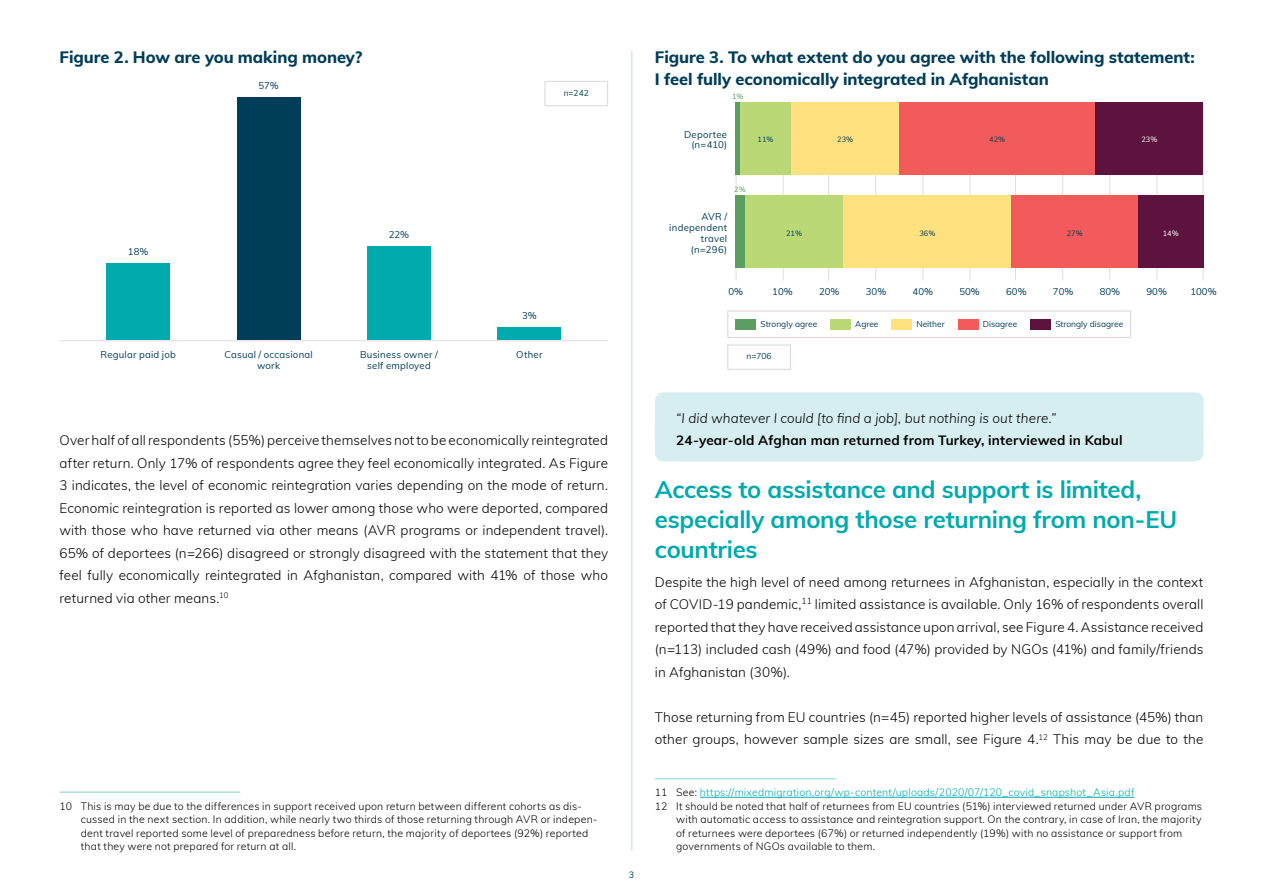
<style>
.page{position:relative;width:1263px;height:893px;background:#fff}
.page>*{position:absolute;margin:0;border:0;box-sizing:border-box;transform-origin:0 0}
.t1{font:700 24px/30px "Muli";letter-spacing:-.015em;color:#00aaad}
.t2{font:800 16.5px/22.5px "Muli";letter-spacing:-.005em;color:#003d58}
.t3{font:300 13.5px/22.5px "Muli";letter-spacing:.005em;color:#000;text-align:justify}
.t4{font:700 13.5px "Muli";letter-spacing:.01em;color:#000}
.t5{font:italic 300 13.5px "Muli";letter-spacing:.01em;color:#000}
.t6{font:300 10.5px/13.5px "Muli";letter-spacing:.02em;color:#000}
.t7{font:300 10.5px "Muli";letter-spacing:.015em;color:#00aaad}
.t8{font:9.6px/10.8px "Muli";letter-spacing:.025em;color:#003d58;text-align:center}
.t9{font:9px "Muli";color:#003d58}
.t10{font:8.4px "Muli";color:#003d58}
.t11{font:7.5px "Muli";color:#003d58}
.t12{font:7.5px "Muli";color:#fff}
.t13{font:7.5px "Muli";color:#5b9e62}
.s1{color:#000}
</style>
<div class="page">
<hr style="left:631px;top:51px;width:1px;height:799px;background:#afdfe4">
<hr style="left:60px;top:791px;width:180px;height:2px;background:#afdfe4">
<div style="left:655px;top:392px;width:548px;height:51px;background:#d6eef0;border-radius:9px"></div>
<div style="left:655px;top:419px;width:548px;height:42px;background:#d6eef0;border-radius:9px"></div>
<hr style="left:655px;top:778px;width:181px;height:1px;background:#afdfe4">
<hr style="left:700px;top:797px;width:434px;height:1px;background:#00aaad">
<hr style="left:60px;top:340px;width:548px;height:1px;background:#e3dadd">
<div style="left:106px;top:264px;width:64px;height:76px;background:#00aaad"></div>
<div style="left:237px;top:98px;width:63px;height:242px;background:#003d58"></div>
<div style="left:367px;top:247px;width:64px;height:93px;background:#00aaad"></div>
<div style="left:497px;top:327px;width:64px;height:13px;background:#00aaad"></div>
<div style="left:544px;top:81px;width:64px;height:25px;background:#fff;border:1px solid #e3dadd"></div>
<hr style="left:1156px;top:102px;width:1px;height:179px;background:#e3dadd">
<hr style="left:1062px;top:102px;width:1px;height:179px;background:#e3dadd">
<hr style="left:970px;top:102px;width:1px;height:179px;background:#e3dadd">
<hr style="left:875px;top:102px;width:1px;height:179px;background:#e3dadd">
<hr style="left:783px;top:102px;width:1px;height:179px;background:#e3dadd">
<hr style="left:1203px;top:102px;width:1px;height:179px;background:#e3dadd">
<hr style="left:1109px;top:102px;width:1px;height:179px;background:#e3dadd">
<hr style="left:1015px;top:102px;width:1px;height:179px;background:#e3dadd">
<hr style="left:922px;top:102px;width:1px;height:179px;background:#e3dadd">
<hr style="left:828px;top:102px;width:1px;height:179px;background:#e3dadd">
<hr style="left:736px;top:102px;width:1px;height:179px;background:#e3dadd">
<div style="left:727px;top:310px;width:404px;height:28px;background:#fff;border:1px solid #e3dadd"></div>
<div style="left:736px;top:319px;width:20px;height:10px;background:#5b9e62"></div>
<div style="left:830px;top:319px;width:21px;height:10px;background:#bbd876"></div>
<div style="left:892px;top:319px;width:20px;height:10px;background:#ffe180"></div>
<div style="left:958px;top:319px;width:20px;height:10px;background:#f15b5b"></div>
<div style="left:1030px;top:319px;width:21px;height:10px;background:#5d133e"></div>
<div style="left:727px;top:344px;width:64px;height:26px;background:#fff;border:1px solid #e3dadd"></div>
<hr style="left:736px;top:102px;width:4px;height:72px;background:#5b9e62">
<div style="left:740px;top:102px;width:51px;height:72px;background:#bbd876"></div>
<div style="left:791px;top:102px;width:108px;height:72px;background:#ffe180"></div>
<div style="left:899px;top:102px;width:196px;height:72px;background:#f15b5b"></div>
<div style="left:1095px;top:102px;width:108px;height:72px;background:#5d133e"></div>
<div style="left:736px;top:196px;width:9px;height:72px;background:#5b9e62"></div>
<div style="left:745px;top:196px;width:98px;height:72px;background:#bbd876"></div>
<div style="left:843px;top:196px;width:169px;height:72px;background:#ffe180"></div>
<div style="left:1012px;top:196px;width:126px;height:72px;background:#f15b5b"></div>
<div style="left:1138px;top:196px;width:65px;height:72px;background:#5d133e"></div>
<p class="t2" style="left:60px;top:45px;width:304px">Figure 2. How are you making money?</p>
<p class="t8" style="left:258px;top:80px;width:22px">57%</p>
<p class="t8" style="left:128px;top:246px;width:22px">18%</p>
<p class="t8" style="left:101px;top:349px;width:77px">Regular paid job</p>
<p class="t8" style="left:224px;top:349px;width:90px">Casual / occasional work</p>
<p class="t8" style="left:389px;top:229px;width:22px">22%</p>
<p class="t8" style="left:360px;top:349px;width:79px">Business owner / self employed</p>
<p class="t10" style="left:564px;top:86px;width:27px">n=242</p>
<p class="t8" style="left:522px;top:310px;width:16px">3%</p>
<p class="t8" style="left:516px;top:349px;width:28px">Other</p>
<p class="t3" style="left:60px;top:429px;width:550px">Over half of all respondents (55%) perceive themselves not to be economically reintegrated after return. Only 17% of respondents agree they feel economically integrated. As Figure 3 indicates, the level of economic reintegration varies depending on the mode of return.<br>Economic reintegration is reported as lower among those who were deported, compared with those who have returned via other means (AVR programs or independent travel).<br>65% of deportees (n=266) disagreed or strongly disagreed with the statement that they feel fully economically reintegrated in Afghanistan, compared with 41% of those who returned via other means.<sup>10</sup></p>
<p class="t6" style="left:81px;top:799px;width:518px;text-indent:-21px">10 This is may be due to the differences in support received upon return between different cohorts as dis&shy;cussed in the next section. In addition, while nearly two thirds of those returning through AVR or indepen&shy;dent travel reported some level of preparedness before return, the majority of deportees (92%) reported that they were not prepared for return at all.</p>
<p class="t9" style="left:629px;top:868px;width:7px">3</p>
<p class="t2" style="left:655px;top:45px;width:541px">Figure 3. To what extent do you agree with the following statement:<br>I feel fully economically integrated in Afghanistan</p>
<p class="t13" style="left:732px;top:91px;width:13px">1%</p>
<p class="t8" style="left:684px;top:128px;width:44px;text-align:right">Deportee (n=410)</p>
<p class="t11" style="left:758px;top:134px;width:18px">11%</p>
<p class="t11" style="left:837px;top:134px;width:18px">23%</p>
<p class="t11" style="left:989px;top:134px;width:18px">42%</p>
<p class="t12" style="left:1141px;top:134px;width:18px">23%</p>
<p class="t13" style="left:734px;top:184px;width:13px">2%</p>
<p class="t8" style="left:669px;top:211px;width:59px;text-align:right">AVR / independent travel (n=296)</p>
<p class="t11" style="left:786px;top:227px;width:18px">21%</p>
<p class="t11" style="left:919px;top:227px;width:18px">36%</p>
<p class="t11" style="left:1067px;top:227px;width:18px">27%</p>
<p class="t12" style="left:1163px;top:227px;width:18px">14%</p>
<p class="t8" style="left:728px;top:285px;width:16px">0%</p>
<p class="t8" style="left:772px;top:285px;width:22px">10%</p>
<p class="t8" style="left:819px;top:285px;width:22px">20%</p>
<p class="t8" style="left:866px;top:285px;width:22px">30%</p>
<p class="t8" style="left:912px;top:285px;width:22px">40%</p>
<p class="t8" style="left:959px;top:285px;width:22px">50%</p>
<p class="t8" style="left:1006px;top:285px;width:22px">60%</p>
<p class="t8" style="left:1053px;top:285px;width:22px">70%</p>
<p class="t8" style="left:1100px;top:285px;width:22px">80%</p>
<p class="t8" style="left:1146px;top:285px;width:22px">90%</p>
<p class="t8" style="left:1190px;top:285px;width:28px">100%</p>
<p class="t10" style="left:760px;top:318px;width:58px">Strongly agree</p>
<p class="t10" style="left:855px;top:318px;width:25px">Agree</p>
<p class="t10" style="left:916px;top:318px;width:30px">Neither</p>
<p class="t10" style="left:983px;top:318px;width:36px">Disagree</p>
<p class="t10" style="left:1055px;top:318px;width:69px">Strongly disagree</p>
<p class="t10" style="left:746px;top:350px;width:27px">n=706</p>
<p class="t5" style="left:676px;top:408px;width:382px">“I did whatever I could [to find a job], but nothing is out there.”</p>
<p class="t4" style="left:676px;top:431px;width:448px">24-year-old Afghan man returned from Turkey, interviewed in Kabul</p>
<h1 class="t1" style="left:655px;top:473px;width:524px">Access to assistance and support is limited, especially among those returning from non-EU countries</h1>
<p class="t3" style="left:655px;top:570px;width:550px">Despite the high level of need among returnees in Afghanistan, especially in the context of COVID-19 pandemic,<sup>11</sup> limited assistance is available. Only 16% of respondents overall reported that they have received assistance upon arrival, see Figure 4. Assistance received (n=113) included cash (49%) and food (47%) provided by NGOs (41%) and family/friends in Afghanistan (30%).</p>
<p class="t3" style="left:655px;top:705px;width:550px">Those returning from EU countries (n=45) reported higher levels of assistance (45%) than other groups, however sample sizes are small, see Figure 4.<sup>12</sup> This may be due to the</p>
<p class="t7" style="left:655px;top:785px;width:481px"><span class="s1">11 See:</span> https://mixedmigration.org/wp-content/uploads/2020/07/120_covid_snapshot_Asia.pdf</p>
<p class="t6" style="left:655px;top:799px;width:549px">12 It should be noted that half of returnees from EU countries (51%) interviewed returned under AVR programs</p>
<p class="t6" style="left:676px;top:812px;width:527px">with automatic access to assistance and reintegration support. On the contrary, in case of Iran, the majority</p>
<p class="t6" style="left:676px;top:826px;width:508px">of returnees were deportees (67%) or returned independently (19%) with no assistance or support from</p>
<p class="t6" style="left:676px;top:839px;width:200px">governments of NGOs available to them.</p>
</div>
